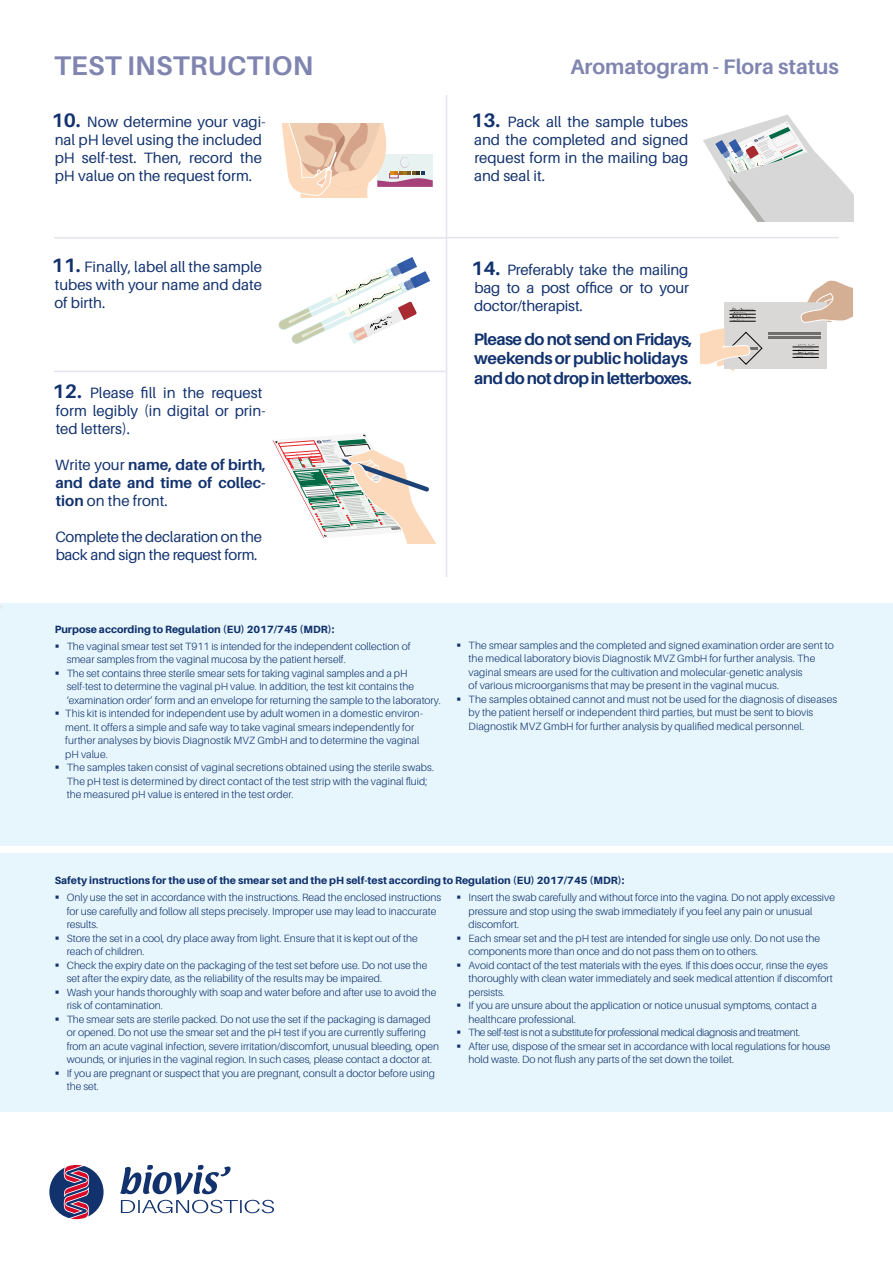
<style>
.page{position:relative;width:893px;height:1263px;background:#fff}
.page>*{position:absolute;margin:0;border:0;box-sizing:border-box;transform-origin:0 0}
.t1{font:700 27px "Aileron";letter-spacing:.01em;color:#8085b0}
.t2{font:700 21px "Aileron";color:#8085b0}
.t3{font:700 16.5px/19.8px "Aileron";letter-spacing:-.04em;color:#12326e}
.t4{font:15px/18px "Aileron";color:#12326e;text-align:justify}
.t5{font:700 15px/18px "Aileron";color:#12326e;text-align:justify}
.t6{font:15px/18px "Aileron";letter-spacing:-.02em;color:#12326e}
.t7{font:300 10.5px/13.5px "Aileron";color:#12326e}
.t8{font:800 10.5px "Aileron";color:#12326e}
.s1{font-weight:700;font-size:19.5px}
.s2{font-weight:400}
</style>
<div class="page">
<hr style="left:446px;top:95px;width:1px;height:482px;background:#e3e4f0">
<svg style="left:49px;top:1165px;width:225px;height:54px"></svg>
<hr style="left:447px;top:237px;width:392px;height:1px;background:#e3e4f0">
<hr style="left:54px;top:371px;width:392px;height:1px;background:#e3e4f0">
<hr style="left:54px;top:237px;width:392px;height:2px;background:#e3e4f0">
<svg style="left:272px;top:434px;width:164px;height:109px"></svg>
<svg style="left:703px;top:115px;width:150px;height:107px"></svg>
<div style="left:725px;top:302px;width:102px;height:66px;background:#d9d8d6"></div>
<svg style="left:800px;top:280px;width:52px;height:43px"></svg>
<hr style="left:768px;top:332px;width:52px;height:2px;background:#706f6f">
<hr style="left:768px;top:336px;width:52px;height:3px;background:#706f6f">
<svg style="left:700px;top:308px;width:63px;height:63px"></svg>
<svg style="left:793px;top:344px;width:26px;height:14px"></svg>
<div style="left:0;top:603px;width:893px;height:242px;background:#e6f6fc"></div>
<div style="left:0;top:854px;width:893px;height:258px;background:#e6f6fc"></div>
<svg style="left:282px;top:123px;width:151px;height:74px"></svg>
<svg style="left:278px;top:257px;width:152px;height:87px"></svg>
<h1 class="t1" style="left:54px;top:50px;width:261px">TEST INSTRUCTION</h1>
<h2 class="t2" style="left:570px;top:55px;width:270px">Aromatogram - Flora status</h2>
<h3 class="t4" style="left:52px;top:113px;width:215px;text-align:left"><span class="s1">10.</span> Now determine your vagi&shy;nal pH level using the included pH self-test. Then, record the pH value on the request form.</h3>
<h3 class="t4" style="left:471px;top:112px;width:219px"><span class="s1">13.</span> Pack all the sample tubes and the completed and signed request form in the mailing bag and seal it.</h3>
<h3 class="t4" style="left:52px;top:258px;width:212px"><span class="s1">11.</span> Finally, label all the sample tubes with your name and date of birth.</h3>
<h3 class="t4" style="left:53px;top:384px;width:214px;text-align:left"><span class="s1">12.</span> Please fill in the request form legibly (in digital or prin&shy;ted letters).</h3>
<h3 class="t5" style="left:55px;top:455px;width:212px"><span class="s2">Write your</span> name, date of birth, and date and time of collec&shy;tion <span class="s2">on the front.</span></h3>
<h3 class="t6" style="left:55px;top:528px;width:208px">Complete the declaration on the back and sign the request form.</h3>
<p class="t8" style="left:55px;top:623px;width:281px">Purpose according to Regulation (EU) 2017/745 (MDR):</p>
<p class="t7" style="left:65px;top:639px;width:377px">The vaginal smear test set T911 is intended for the independent collection of<br>smear samples from the vaginal mucosa by the patient herself.<br>The set contains three sterile smear sets for taking vaginal samples and a pH self-test to determine the vaginal pH value. In addition, the test kit contains the ‘examination order’ form and an envelope for returning the sample to the laboratory.<br>This kit is intended for independent use by adult women in a domestic environ&shy;ment. It offers a simple and safe way to take vaginal smears independently for further analyses by biovis Diagnostik MVZ GmbH and to determine the vaginal<br>pH value.<br>The samples taken consist of vaginal secretions obtained using the sterile swabs.<br>The pH test is determined by direct contact of the test strip with the vaginal fluid; the measured pH value is entered in the test order.</p>
<h3 class="t4" style="left:471px;top:261px;width:219px"><span class="s1">14.</span> Preferably take the mailing bag to a post office or to your doctor/therapist.</h3>
<h3 class="t3" style="left:474px;top:329px;width:220px">Please do not send on Fridays, weekends or public holidays and do not drop in letterboxes.</h3>
<p class="t7" style="left:469px;top:638px;width:370px">The smear samples and the completed and signed examination order are sent to the medical laboratory biovis Diagnostik MVZ GmbH for further analysis. The vaginal smears are used for the cultivation and molecular-genetic analysis<br>of various microorganisms that may be present in the vaginal mucus.<br>The samples obtained cannot and must not be used for the diagnosis of diseases by the patient herself or independent third parties, but must be sent to biovis Diagnostik MVZ GmbH for further analysis by qualified medical personnel.</p>
<p class="t8" style="left:55px;top:874px;width:571px">Safety instructions for the use of the smear set and the pH self-test according to Regulation (EU) 2017/745 (MDR):</p>
<p class="t7" style="left:67px;top:891px;width:376px">Only use the set in accordance with the instructions. Read the enclosed instructions for use carefully and follow all steps precisely. Improper use may lead to inaccurate results.<br>Store the set in a cool, dry place away from light. Ensure that it is kept out of the reach of children.<br>Check the expiry date on the packaging of the test set before use. Do not use the set after the expiry date, as the reliability of the results may be impaired.<br>Wash your hands thoroughly with soap and water before and after use to avoid the risk of contamination.<br>The smear sets are sterile packed. Do not use the set if the packaging is damaged or opened. Do not use the smear set and the pH test if you are currently suffering from an acute vaginal infection, severe irritation/discomfort, unusual bleeding, open wounds, or injuries in the vaginal region. In such cases, please contact a doctor at.<br>If you are pregnant or suspect that you are pregnant, consult a doctor before using the set.</p>
<p class="t7" style="left:469px;top:891px;width:368px">Insert the swab carefully and without force into the vagina. Do not apply excessive pressure and stop using the swab immediately if you feel any pain or unusual discomfort.<br>Each smear set and the pH test are intended for single use only. Do not use the components more than once and do not pass them on to others.<br>Avoid contact of the test materials with the eyes. If this does occur, rinse the eyes thoroughly with clean water immediately and seek medical attention if discomfort persists.<br>If you are unsure about the application or notice unusual symptoms, contact a healthcare professional.<br>The self-test is not a substitute for professional medical diagnosis and treatment.<br>After use, dispose of the smear set in accordance with local regulations for house hold waste. Do not flush any parts of the set down the toilet.</p>
</div>
